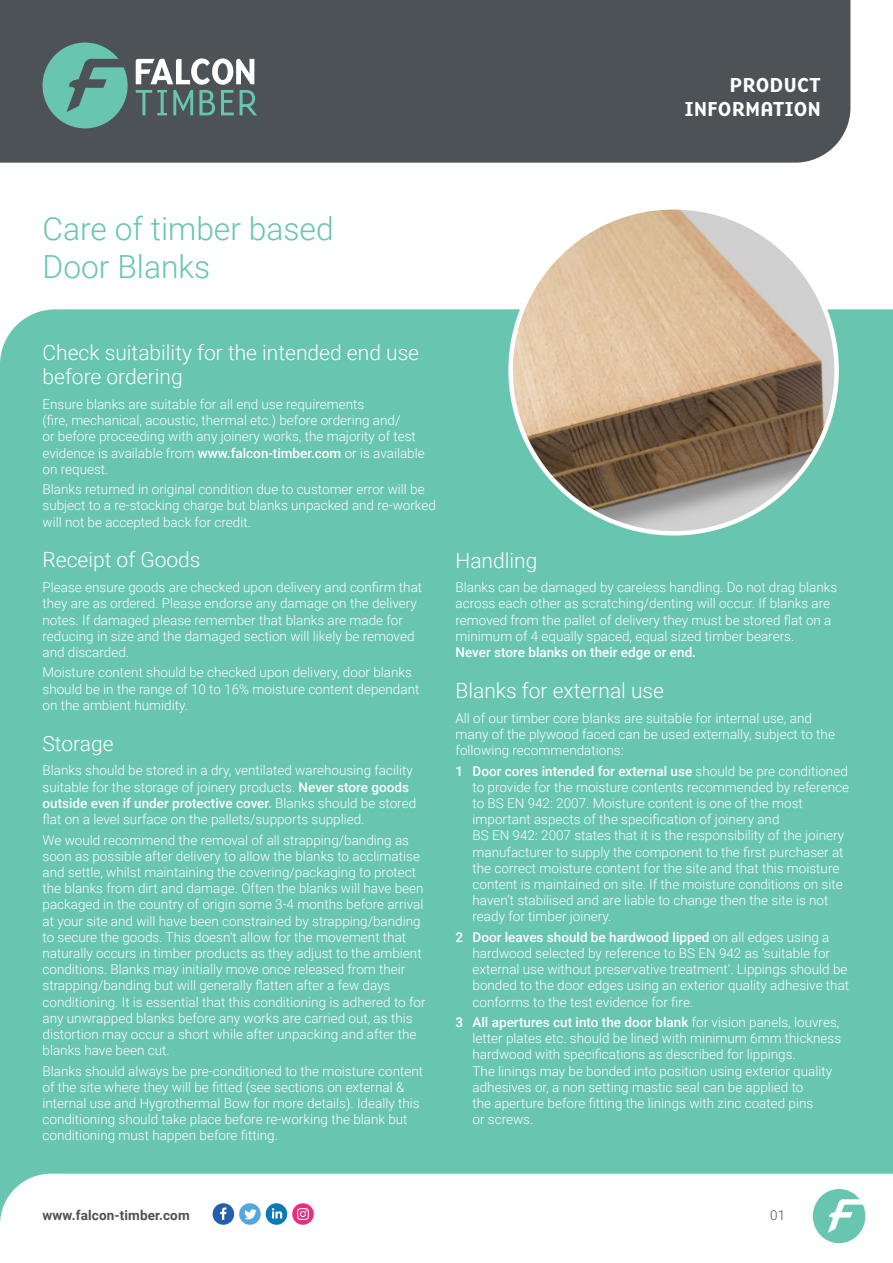
<style>
.page{position:relative;width:893px;height:1263px;background:#fff}
.page>*{position:absolute;margin:0;border:0;box-sizing:border-box;transform-origin:0 0}
.t1{font:300 31.8px "Roboto";color:#67c5b0}
.t2{font:300 21px/24px "Roboto";color:#fff}
.t3{font:500 21px "Base 900 Sans OT";letter-spacing:.02em;color:#fff}
.t4{font:300 13.5px/16.2px "Roboto";color:#fff}
.t5{font:700 13.5px "Roboto";letter-spacing:.01em;color:#4d5256}
.t6{font:300 13.5px "Roboto";color:#4d5256}
.s1{font-weight:500}
</style>
<div class="page">
<div style="left:0;top:309px;width:893px;height:865px;background:#67c5b0"></div>
<svg style="left:0;top:1174px;width:866px;height:70px"></svg>
<div style="left:0;top:0;width:850px;height:163px;background:#4d5256"></div>
<svg style="left:136px;top:58px;width:121px;height:57px"></svg>
<svg style="left:43px;top:43px;width:85px;height:85px;background:#5e9e91"></svg>
<svg style="left:813px;top:1189px;width:52px;height:54px"></svg>
<img style="left:511px;top:207px;width:326px;height:326px;border-radius:163px">
<div style="left:239px;top:1203px;width:22px;height:22px;background:#52a7dc;border-radius:50%"></div>
<svg style="left:244px;top:1209px;width:13px;height:10px"></svg>
<div style="left:266px;top:1203px;width:21px;height:22px;background:#0c7ab6;border-radius:50%"></div>
<svg style="left:272px;top:1208px;width:10px;height:10px"></svg>
<div style="left:292px;top:1203px;width:22px;height:22px;background:#ee2c7f;border-radius:50%"></div>
<svg style="left:297px;top:1208px;width:12px;height:12px"></svg>
<div style="left:213px;top:1203px;width:21px;height:22px;background:#235fad;border-radius:50%"></div>
<svg style="left:220px;top:1207px;width:6px;height:13px"></svg>
<p class="t3" style="left:730px;top:72px;width:92px">PRODUCT</p>
<p class="t3" style="left:684px;top:96px;width:138px">INFORMATION</p>
<p class="t1" style="left:43px;top:206px;width:293px">Care of timber based</p>
<p class="t1" style="left:43px;top:244px;width:169px">Door Blanks</p>
<p class="t2" style="left:43px;top:340px;width:378px">Check suitability for the intended end use before ordering</p>
<p class="t4" style="left:43px;top:395px;width:384px">Ensure blanks are suitable for all end use requirements<br>(fire, mechanical, acoustic, thermal etc.) before ordering and/<br>or before proceeding with any joinery works, the majority of test evidence is available from <span class="s1">www.falcon-timber.com</span> or is available on request.</p>
<p class="t4" style="left:43px;top:481px;width:395px">Blanks returned in original condition due to customer error will be subject to a re-stocking charge but blanks unpacked and re-worked will not be accepted back for credit.</p>
<p class="t2" style="left:43px;top:547px;width:160px">Receipt of Goods</p>
<p class="t4" style="left:43px;top:579px;width:381px">Please ensure goods are checked upon delivery and confirm that they are as ordered. Please endorse any damage on the delivery notes. If damaged please remember that blanks are made for reducing in size and the damaged section will likely be removed and discarded.</p>
<p class="t4" style="left:43px;top:664px;width:378px">Moisture content should be checked upon delivery, door blanks should be in the range of 10 to 16% moisture content dependant on the ambient humidity.</p>
<p class="t2" style="left:43px;top:730px;width:73px">Storage</p>
<p class="t4" style="left:43px;top:762px;width:375px">Blanks should be stored in a dry, ventilated warehousing facility suitable for the storage of joinery products. <span class="s1">Never store goods outside even if under protective cover.</span> Blanks should be stored flat on a level surface on the pallets/supports supplied.</p>
<p class="t4" style="left:43px;top:831px;width:385px">We would recommend the removal of all strapping/banding as soon as possible after delivery to allow the blanks to acclimatise and settle, whilst maintaining the covering/packaging to protect the blanks from dirt and damage. Often the blanks will have been packaged in the country of origin some 3-4 months before arrival at your site and will have been constrained by strapping/banding to secure the goods. This doesn’t allow for the movement that naturally occurs in timber products as they adjust to the ambient conditions. Blanks may initially move once released from their strapping/banding but will generally flatten after a few days conditioning. It is essential that this conditioning is adhered to for any unwrapped blanks before any works are carried out, as this distortion may occur a short while after unpacking and after the blanks have been cut.</p>
<p class="t4" style="left:43px;top:1062px;width:382px">Blanks should always be pre-conditioned to the moisture content of the site where they will be fitted (see sections on external &amp; internal use and Hygrothermal Bow for more details). Ideally this conditioning should take place before re-working the blank but conditioning must happen before fitting.</p>
<p class="t2" style="left:455px;top:547px;width:83px">Handling</p>
<p class="t4" style="left:455px;top:579px;width:383px">Blanks can be damaged by careless handling. Do not drag blanks across each other as scratching/denting will occur. If blanks are removed from the pallet of delivery they must be stored flat on a minimum of 4 equally spaced, equal sized timber bearers.<br><span class="s1">Never store blanks on their edge or end.</span></p>
<p class="t2" style="left:455px;top:678px;width:210px">Blanks for external use</p>
<p class="t4" style="left:455px;top:709px;width:381px">All of our timber core blanks are suitable for internal use, and many of the plywood faced can be used externally, subject to the following recommendations:</p>
<p class="t4" style="left:472px;top:762px;width:378px;text-indent:-17px"><span class="s1">1 Door cores intended for external use</span> should be pre conditioned to provide for the moisture contents recommended by reference to BS EN 942: 2007. Moisture content is one of the most important aspects of the specification of joinery and<br>BS EN 942: 2007 states that it is the responsibility of the joinery manufacturer to supply the component to the first purchaser at the correct moisture content for the site and that this moisture content is maintained on site. If the moisture conditions on site haven’t stabilised and are liable to change then the site is not ready for timber joinery.</p>
<p class="t4" style="left:472px;top:928px;width:378px;text-indent:-17px"><span class="s1">2 Door leaves should be hardwood lipped</span> on all edges using a hardwood selected by reference to BS EN 942 as ‘suitable for external use without preservative treatment’. Lippings should be bonded to the door edges using an exterior quality adhesive that conforms to the test evidence for fire.</p>
<p class="t4" style="left:472px;top:1014px;width:370px;text-indent:-17px"><span class="s1">3 All apertures cut into the door blank</span> for vision panels, louvres, letter plates etc. should be lined with minimum 6mm thickness hardwood with specifications as described for lippings.<br>The linings may be bonded into position using exterior quality adhesives or, a non setting mastic seal can be applied to<br>the aperture before fitting the linings with zinc coated pins<br>or screws.</p>
<p class="t5" style="left:43px;top:1206px;width:149px">www.falcon-timber.com</p>
<p class="t6" style="left:770px;top:1206px;width:17px">01</p>
</div>
